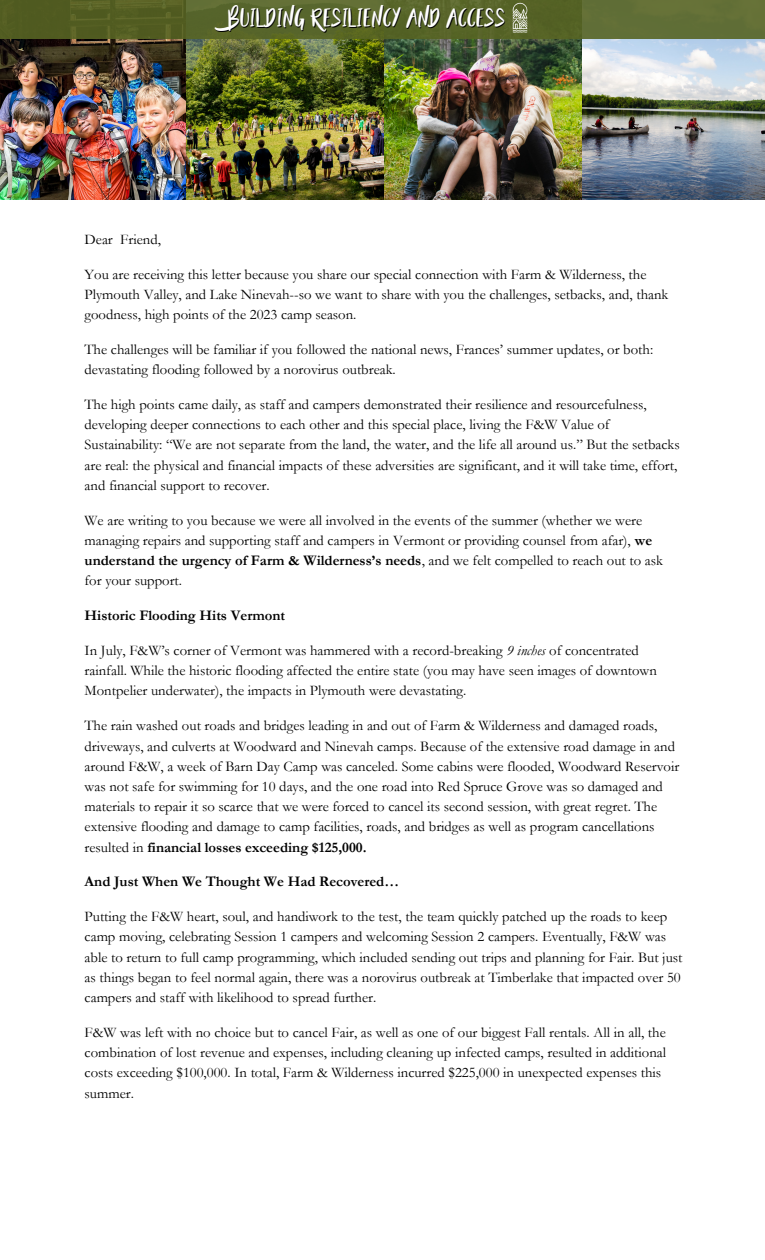
<style>
.page{position:relative;width:765px;height:1260px;background:#fff}
.page>*{position:absolute;margin:0;border:0;box-sizing:border-box;transform-origin:0 0}
.t1{font:18.62px "Beautyandthe Beast";letter-spacing:.07em;color:#fff}
.t2{font:14.75px/20.2px "Garamond";color:#000}
.t3{font:700 14.75px "Garamond";color:#000}
.s1{font-weight:700}
.s2{font-style:italic}
</style>
<div class="page">
<img style="left:0;top:39px;width:765px;height:161px">
<div style="left:0;top:0;width:765px;height:39px;background:linear-gradient(to right,#515c20,#616f35)"></div>
<img style="left:512px;top:2px;width:16px;height:31px">
<p class="t1" style="left:228px;top:8px;width:279px">BUILDING RESILIENCY AND ACCESS</p>
<p class="t2" style="left:85px;top:229px;width:78px">Dear Friend,</p>
<p class="t2" style="left:85px;top:264px;width:585px">You are receiving this letter because you share our special connection with Farm &amp; Wilderness, the<br>Plymouth Valley, and Lake Ninevah--so we want to share with you the challenges, setbacks, and, thank goodness, high points of the 2023 camp season.</p>
<p class="t2" style="left:85px;top:339px;width:570px">The challenges will be familiar if you followed the national news, Frances’ summer updates, or both: devastating flooding followed by a norovirus outbreak.</p>
<p class="t2" style="left:85px;top:394px;width:597px">The high points came daily, as staff and campers demonstrated their resilience and resourcefulness, developing deeper connections to each other and this special place, living the F&amp;W Value of Sustainability: “We are not separate from the land, the water, and the life all around us.” But the setbacks are real: the physical and financial impacts of these adversities are significant, and it will take time, effort, and financial support to recover.</p>
<p class="t2" style="left:85px;top:510px;width:580px">We are writing to you because we were all involved in the events of the summer (whether we were managing repairs and supporting staff and campers in Vermont or providing counsel from afar), <span class="s1">we understand the urgency of Farm &amp; Wilderness’s needs</span>, and we felt compelled to reach out to ask for your support.</p>
<p class="t3" style="left:85px;top:607px;width:202px">Historic Flooding Hits Vermont</p>
<p class="t2" style="left:85px;top:640px;width:574px">In July, F&amp;W’s corner of Vermont was hammered with a record-breaking <span class="s2">9 inches</span> of concentrated rainfall. While the historic flooding affected the entire state (you may have seen images of downtown<br>Montpelier underwater), the impacts in Plymouth were devastating.</p>
<p class="t2" style="left:85px;top:716px;width:596px">The rain washed out roads and bridges leading in and out of Farm &amp; Wilderness and damaged roads, driveways, and culverts at Woodward and Ninevah camps. Because of the extensive road damage in and around F&amp;W, a week of Barn Day Camp was canceled. Some cabins were flooded, Woodward Reservoir was not safe for swimming for 10 days, and the one road into Red Spruce Grove was so damaged and materials to repair it so scarce that we were forced to cancel its second session, with great regret. The extensive flooding and damage to camp facilities, roads, and bridges as well as program cancellations resulted in <span class="s1">financial losses exceeding $125,000.</span></p>
<p class="t3" style="left:85px;top:874px;width:316px">And Just When We Thought We Had Recovered…</p>
<p class="t2" style="left:85px;top:907px;width:599px">Putting the F&amp;W heart, soul, and handiwork to the test, the team quickly patched up the roads to keep camp moving, celebrating Session 1 campers and welcoming Session 2 campers. Eventually, F&amp;W was able to return to full camp programming, which included sending out trips and planning for Fair. But just as things began to feel normal again, there was a norovirus outbreak at Timberlake that impacted over 50 campers and staff with likelihood to spread further.</p>
<p class="t2" style="left:85px;top:1022px;width:583px">F&amp;W was left with no choice but to cancel Fair, as well as one of our biggest Fall rentals. All in all, the combination of lost revenue and expenses, including cleaning up infected camps, resulted in additional costs exceeding $100,000. In total, Farm &amp; Wilderness incurred $225,000 in unexpected expenses this summer.</p>
</div>
